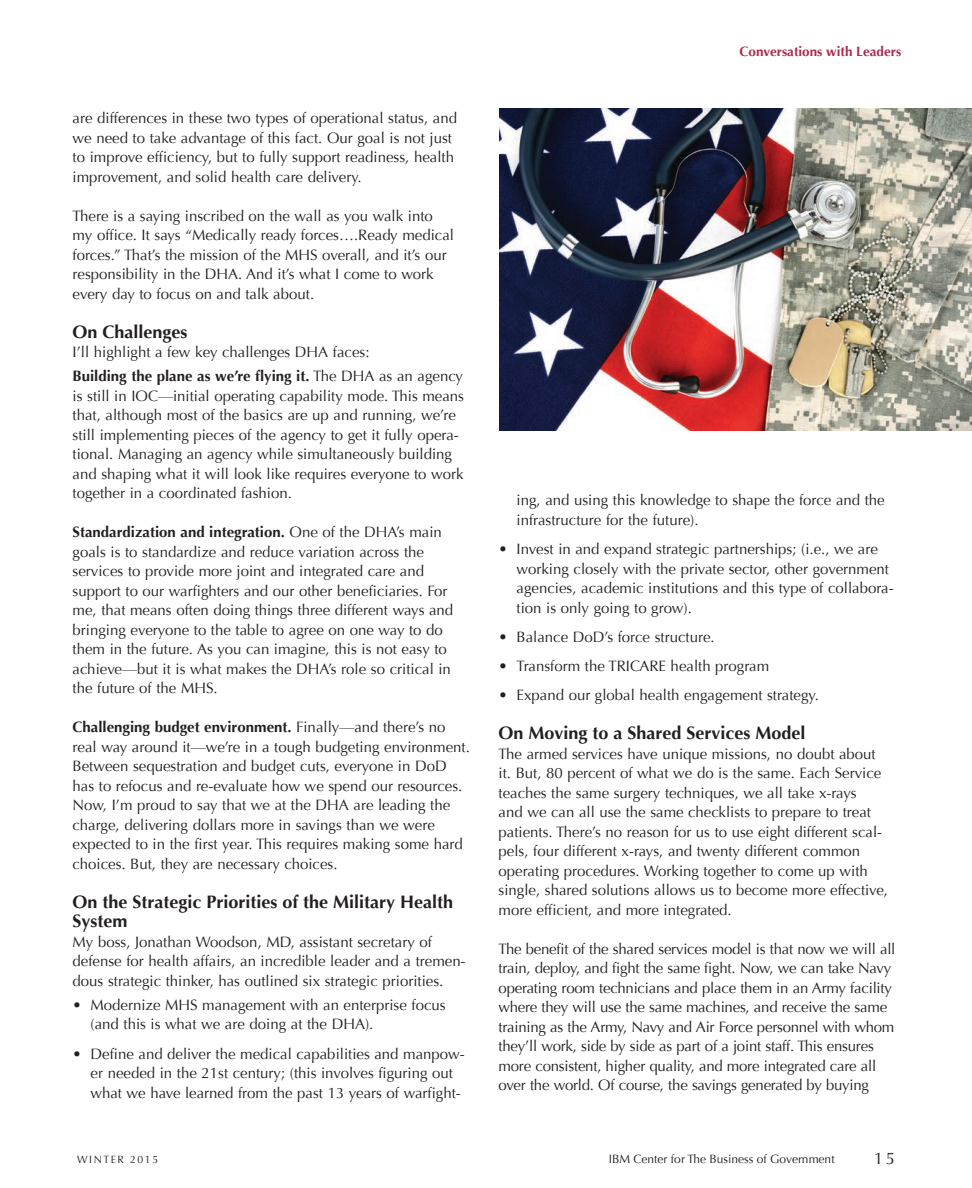
<style>
.page{position:relative;width:972px;height:1188px;background:#fff}
.page>*{position:absolute;margin:0;border:0;box-sizing:border-box;transform-origin:0 0}
.Heading_2{font:700 18px/19.5px "Optima";color:#231f20}
.t1{font:16.5px "Optima";color:#231f20}
.Body_Text{font:15px/19.5px "Optima";color:#231f20}
.Body_Text-_____Bold{font:15px/19.5px "Optima";color:#231f20}
.Body_Text_Before_Bul{font:15px/19.5px "Optima";color:#231f20}
.t2{font:700 13.5px "Optima";color:#aa2a4b}
.t3{font:12px "Optima";color:#231f20}
.t4{font:10.5px "Optima";letter-spacing:.15em;color:#231f20}
.s1{font-weight:700}
</style>
<div class="page">
<img style="left:500px;top:108px;width:472px;height:323px">
<p class="Body_Text" style="left:73px;top:109px;width:386px">are differences in these two types of operational status, and we need to take advantage of this fact. Our goal is not just to improve efficiency, but to fully support readiness, health improvement, and solid health care delivery.</p>
<p class="Body_Text" style="left:73px;top:206px;width:383px">There is a saying inscribed on the wall as you walk into my office. It says “Medically ready forces….Ready medical forces.” That’s the mission of the MHS overall, and it’s our responsibility in the DHA. And it’s what I come to work every day to focus on and talk about.</p>
<p class="Heading_2" style="left:73px;top:322px;width:117px">On Challenges</p>
<p class="Body_Text_Before_Bul" style="left:73px;top:343px;width:298px">I’ll highlight a few key challenges DHA faces:</p>
<p class="Body_Text-_____Bold" style="left:73px;top:367px;width:393px"><span class="s1">Building the plane as we’re flying it.</span> The DHA as an agency is still in IOC—initial operating capability mode. This means that, although most of the basics are up and running, we’re still implementing pieces of the agency to get it fully opera&shy;tional. Managing an agency while simultaneously building and shaping what it will look like requires everyone to work together in a coordinated fashion.</p>
<p class="Body_Text-_____Bold" style="left:73px;top:523px;width:382px"><span class="s1">Standardization and integration.</span> One of the DHA’s main goals is to standardize and reduce variation across the services to provide more joint and integrated care and support to our warfighters and our other beneficiaries. For me, that means often doing things three different ways and bringing everyone to the table to agree on one way to do them in the future. As you can imagine, this is not easy to achieve—but it is what makes the DHA’s role so critical in the future of the MHS.</p>
<p class="Body_Text-_____Bold" style="left:73px;top:718px;width:399px"><span class="s1">Challenging budget environment.</span> Finally—and there’s no real way around it—we’re in a tough budgeting environment.<br>Between sequestration and budget cuts, everyone in DoD has to refocus and re-evaluate how we spend our resources.<br>Now, I’m proud to say that we at the DHA are leading the charge, delivering dollars more in savings than we were expected to in the first year. This requires making some hard choices. But, they are necessary choices.</p>
<p class="Heading_2" style="left:73px;top:892px;width:382px">On the Strategic Priorities of the Military Health<br>System</p>
<p class="Body_Text_Before_Bul" style="left:73px;top:932px;width:395px">My boss, Jonathan Woodson, MD, assistant secretary of defense for health affairs, an incredible leader and a tremen&shy;dous strategic thinker, has outlined six strategic priorities.</p>
<p class="Body_Text" style="left:91px;top:995px;width:357px;text-indent:-18px">• Modernize MHS management with an enterprise focus (and this is what we are doing at the DHA).</p>
<p class="Body_Text" style="left:91px;top:1044px;width:376px;text-indent:-18px">• Define and deliver the medical capabilities and manpow&shy;er needed in the 21st century; (this involves figuring out what we have learned from the past 13 years of warfight-</p>
<p class="t2" style="left:740px;top:44px;width:163px">Conversations with Leaders</p>
<p class="Body_Text" style="left:517px;top:491px;width:370px">ing, and using this knowledge to shape the force and the infrastructure for the future).</p>
<p class="Body_Text" style="left:517px;top:540px;width:379px;text-indent:-18px">• Invest in and expand strategic partnerships; (i.e., we are working closely with the private sector, other government agencies, academic institutions and this type of collabora&shy;tion is only going to grow).</p>
<p class="Body_Text" style="left:499px;top:627px;width:218px">• Balance DoD’s force structure.</p>
<p class="Body_Text" style="left:499px;top:657px;width:272px">• Transform the TRICARE health program</p>
<p class="Body_Text" style="left:499px;top:686px;width:322px">• Expand our global health engagement strategy.</p>
<p class="Heading_2" style="left:499px;top:724px;width:308px">On Moving to a Shared Services Model</p>
<p class="Body_Text" style="left:499px;top:744px;width:391px">The armed services have unique missions, no doubt about it. But, 80 percent of what we do is the same. Each Service teaches the same surgery techniques, we all take x-rays<br>and we can all use the same checklists to prepare to treat patients. There’s no reason for us to use eight different scal&shy;pels, four different x-rays, and twenty different common operating procedures. Working together to come up with single, shared solutions allows us to become more effective, more efficient, and more integrated.</p>
<p class="Body_Text" style="left:499px;top:939px;width:398px">The benefit of the shared services model is that now we will all train, deploy, and fight the same fight. Now, we can take Navy operating room technicians and place them in an Army facility where they will use the same machines, and receive the same training as the Army, Navy and Air Force personnel with whom they’ll work, side by side as part of a joint staff. This ensures more consistent, higher quality, and more integrated care all over the world. Of course, the savings generated by buying</p>
<p class="t4" style="left:77px;top:1154px;width:83px">WINTER 2015</p>
<p class="t3" style="left:609px;top:1152px;width:227px">IBM Center for The Business of Government</p>
<p class="t1" style="left:874px;top:1149px;width:22px">15</p>
</div>
